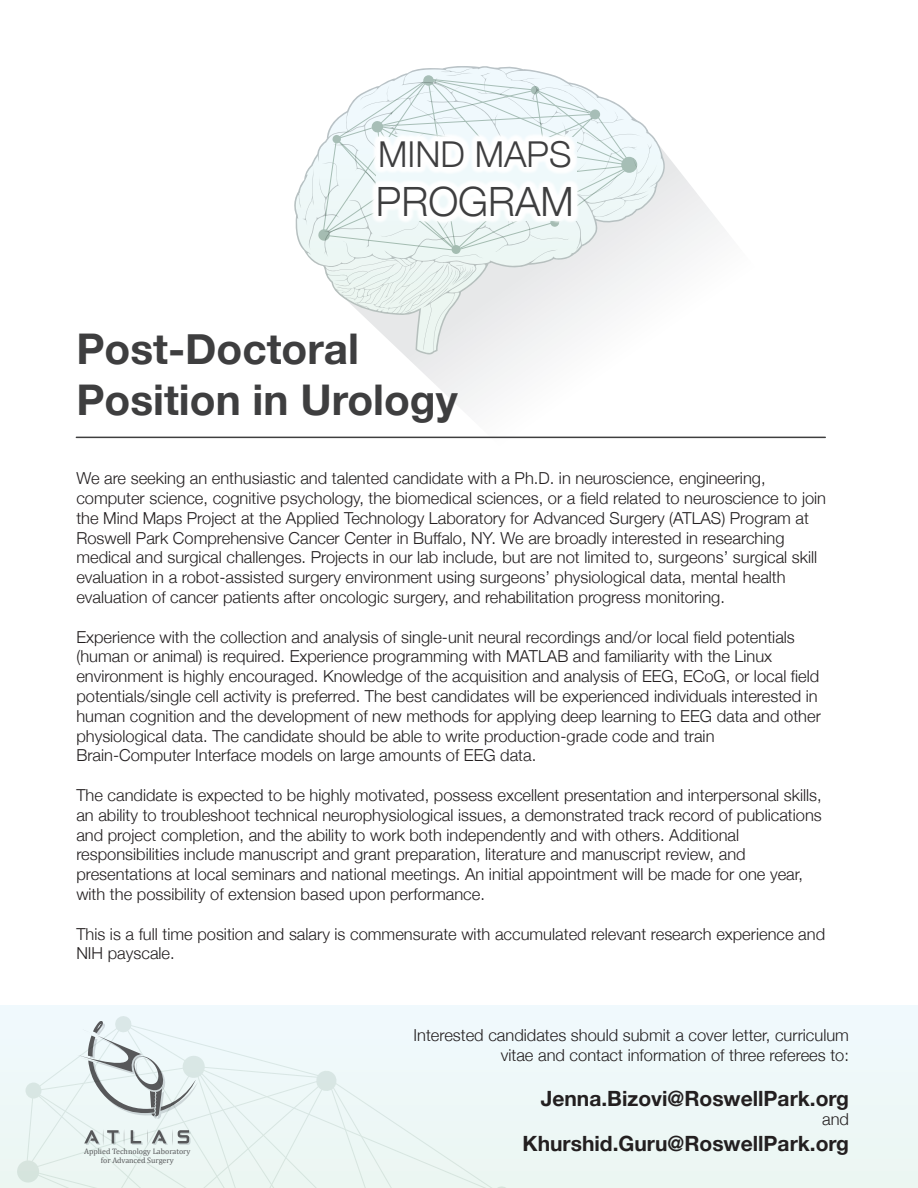
<style>
.page{position:relative;width:918px;height:1188px;background:#fff}
.page>*{position:absolute;margin:0;border:0;box-sizing:border-box;transform-origin:0 0}
.t1{font:700 42.3px/50.7px "Helvetica Neue";color:#3e3e3f}
.t2{font:300 40.35px "Helvetica Neue";color:#3e3e3f}
.t3{font:300 35.7px "Helvetica Neue";color:#3e3e3f}
.t4{font:700 21px "Helvetica Neue";color:#231f20}
.t5{font:300 16.5px/19.8px "Helvetica Neue";color:#231f20}
.t6{font:7.95px "Cambria";color:#57585a}
</style>
<div class="page">
<svg style="left:320px;top:158px;width:436px;height:281px"></svg>
<svg style="left:665px;top:153px;width:4px;height:201px"></svg>
<div style="left:1px;top:1005px;width:917px;height:182px;background:#eef8f8"></div>
<svg style="left:294px;top:66px;width:371px;height:288px"></svg>
<svg style="left:379px;top:263px;width:65px;height:47px"></svg>
<svg style="left:451px;top:264px;width:22px;height:22px"></svg>
<hr style="left:76px;top:437px;width:749px;height:1px;background:#3e3e3f">
<svg style="left:298px;top:73px;width:346px;height:184px"></svg>
<img style="left:369px;top:130px;width:211px;height:104px">
<svg style="left:17px;top:1016px;width:493px;height:172px"></svg>
<h3 class="t3" style="left:378px;top:126px;width:195px">MIND MAPS</h3>
<h2 class="t2" style="left:376px;top:169px;width:199px">PROGRAM</h2>
<h1 class="t1" style="left:76px;top:325px;width:383px">Post-Doctoral<br>Position in Urology</h1>
<p class="t5" style="left:76px;top:467px;width:751px">We are seeking an enthusiastic and talented candidate with a Ph.D. in neuroscience, engineering, computer science, cognitive psychology, the biomedical sciences, or a field related to neuroscience to join the Mind Maps Project at the Applied Technology Laboratory for Advanced Surgery (ATLAS) Program at Roswell Park Comprehensive Cancer Center in Buffalo, NY. We are broadly interested in researching medical and surgical challenges. Projects in our lab include, but are not limited to, surgeons’ surgical skill evaluation in a robot-assisted surgery environment using surgeons’ physiological data, mental health evaluation of cancer patients after oncologic surgery, and rehabilitation progress monitoring.</p>
<p class="t5" style="left:76px;top:626px;width:746px">Experience with the collection and analysis of single-unit neural recordings and/or local field potentials (human or animal) is required. Experience programming with MATLAB and familiarity with the Linux environment is highly encouraged. Knowledge of the acquisition and analysis of EEG, ECoG, or local field potentials/single cell activity is preferred. The best candidates will be experienced individuals interested in human cognition and the development of new methods for applying deep learning to EEG data and other physiological data. The candidate should be able to write production-grade code and train Brain-Computer Interface models on large amounts of EEG data.</p>
<p class="t5" style="left:76px;top:784px;width:747px">The candidate is expected to be highly motivated, possess excellent presentation and interpersonal skills, an ability to troubleshoot technical neurophysiological issues, a demonstrated track record of publications and project completion, and the ability to work both independently and with others. Additional responsibilities include manuscript and grant preparation, literature and manuscript review, and presentations at local seminars and national meetings. An initial appointment will be made for one year, with the possibility of extension based upon performance.</p>
<p class="t5" style="left:76px;top:923px;width:750px">This is a full time position and salary is commensurate with accumulated relevant research experience and<br>NIH payscale.</p>
<p class="t6" style="left:84px;top:1147px;width:108px">Applied Technology Laboratory</p>
<p class="t6" style="left:101px;top:1156px;width:74px">for Advanced Surgery</p>
<p class="t5" style="left:414px;top:1024px;width:437px;text-align:right">Interested candidates should submit a cover letter, curriculum vitae and contact information of three referees to:</p>
<p class="t4" style="left:541px;top:1082px;width:310px">Jenna.Bizovi@RoswellPark.org</p>
<p class="t5" style="left:822px;top:1108px;width:28px">and</p>
<p class="t4" style="left:523px;top:1127px;width:328px">Khurshid.Guru@RoswellPark.org</p>
</div>
